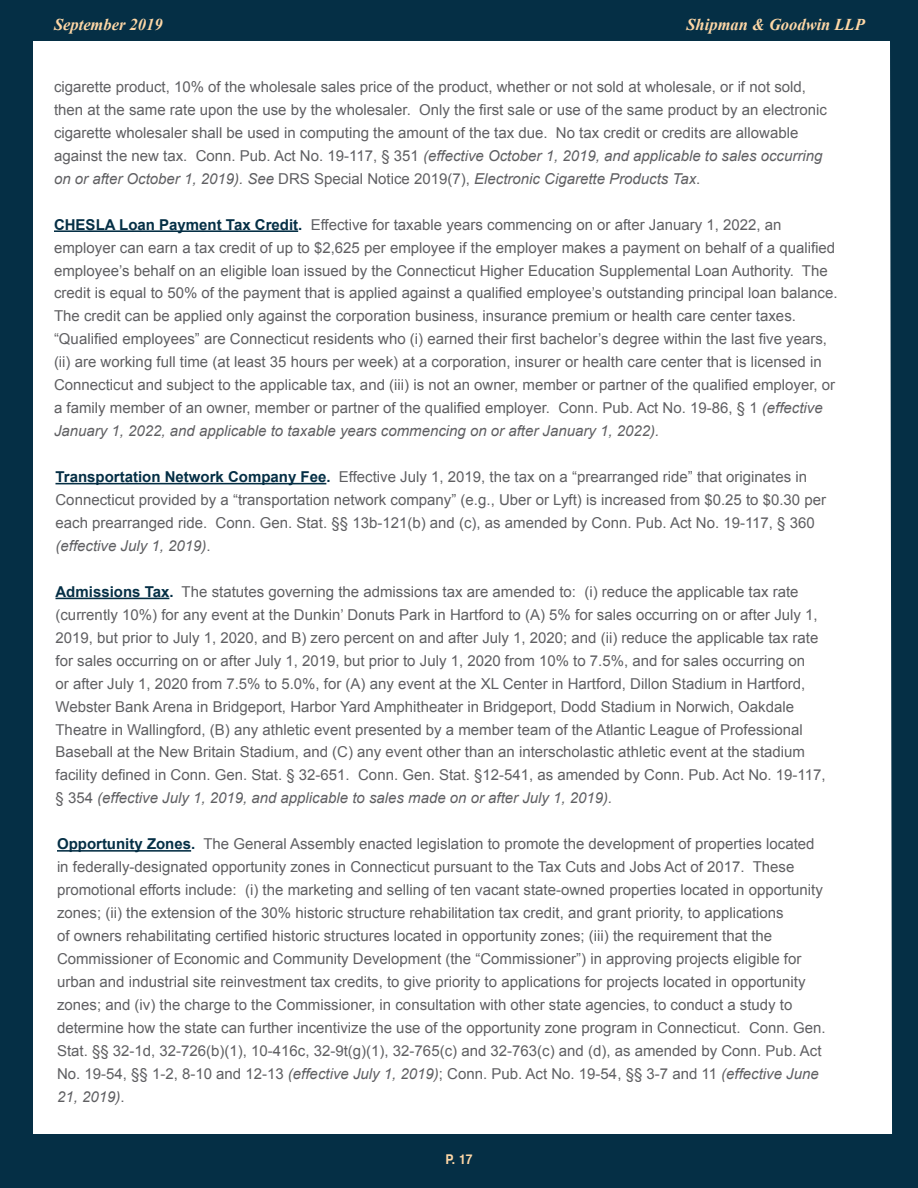
<style>
.page{position:relative;width:918px;height:1188px;background:#fff}
.page>*{position:absolute;margin:0;border:0;box-sizing:border-box;transform-origin:0 0}
.t1{font:italic 700 16.5px "Times New Roman";color:#fed7a6}
.t2{font:15px/23px "Arial";color:#5f5f62}
.t3{font:700 13.5px "Helvetica";color:#fed7a6;scale:.9 1}
.s1{font-style:italic}
.s2{font-weight:700;color:#052f45}
</style>
<div class="page">
<div style="left:0;top:0;width:33px;height:1188px;background:#052f45"></div>
<div style="left:0;top:1134px;width:918px;height:54px;background:#052f45"></div>
<hr style="left:54px;top:230px;width:244px;height:2px;background:#052f45">
<hr style="left:56px;top:483px;width:270px;height:1px;background:#052f45">
<hr style="left:56px;top:598px;width:113px;height:1px;background:#052f45">
<hr style="left:57px;top:850px;width:134px;height:2px;background:#052f45">
<svg style="left:890px;top:40px;width:28px;height:1094px;background:#345668"></svg>
<div style="left:0;top:0;width:918px;height:40px;background:#052f45"></div>
<p class="t1" style="left:54px;top:13px;width:110px">September 2019</p>
<p class="t1" style="left:686px;top:13px;width:180px">Shipman &amp; Goodwin LLP</p>
<p class="t2" style="left:54px;top:75px;width:774px">cigarette product, 10% of the wholesale sales price of the product, whether or not sold at wholesale, or if not sold, then at the same rate upon the use by the wholesaler. Only the first sale or use of the same product by an electronic cigarette wholesaler shall be used in computing the amount of the tax due. No tax credit or credits are allowable against the new tax. Conn. Pub. Act No. 19-117, § 351 <span class="s1">(effective October 1, 2019, and applicable to sales occurring on or after October 1, 2019). See</span> DRS Special Notice 2019(7), <span class="s1">Electronic Cigarette Products Tax</span>.</p>
<p class="t2" style="left:54px;top:213px;width:785px"><span class="s2">CHESLA Loan Payment Tax Credit.</span> Effective for taxable years commencing on or after January 1, 2022, an employer can earn a tax credit of up to $2,625 per employee if the employer makes a payment on behalf of a qualified employee’s behalf on an eligible loan issued by the Connecticut Higher Education Supplemental Loan Authority. The credit is equal to 50% of the payment that is applied against a qualified employee’s outstanding principal loan balance.<br>The credit can be applied only against the corporation business, insurance premium or health care center taxes. “Qualified employees” are Connecticut residents who (i) earned their first bachelor’s degree within the last five years, (ii) are working full time (at least 35 hours per week) at a corporation, insurer or health care center that is licensed in Connecticut and subject to the applicable tax, and (iii) is not an owner, member or partner of the qualified employer, or a family member of an owner, member or partner of the qualified employer. Conn. Pub. Act No. 19-86, § 1 <span class="s1">(effective January 1, 2022, and applicable to taxable years commencing on or after January 1, 2022).</span></p>
<p class="t2" style="left:56px;top:465px;width:772px"><span class="s2">Transportation Network Company Fee.</span> Effective July 1, 2019, the tax on a “prearranged ride” that originates in Connecticut provided by a “transportation network company” (e.g., Uber or Lyft) is increased from $0.25 to $0.30 per each prearranged ride. Conn. Gen. Stat. §§ 13b-121(b) and (c), as amended by Conn. Pub. Act No. 19-117, § 360 <span class="s1">(effective July 1, 2019)</span>.</p>
<p class="t2" style="left:56px;top:580px;width:772px"><span class="s2">Admissions Tax.</span> The statutes governing the admissions tax are amended to: (i) reduce the applicable tax rate (currently 10%) for any event at the Dunkin’ Donuts Park in Hartford to (A) 5% for sales occurring on or after July 1, 2019, but prior to July 1, 2020, and B) zero percent on and after July 1, 2020; and (ii) reduce the applicable tax rate for sales occurring on or after July 1, 2019, but prior to July 1, 2020 from 10% to 7.5%, and for sales occurring on<br>or after July 1, 2020 from 7.5% to 5.0%, for (A) any event at the XL Center in Hartford, Dillon Stadium in Hartford, Webster Bank Arena in Bridgeport, Harbor Yard Amphitheater in Bridgeport, Dodd Stadium in Norwich, Oakdale Theatre in Wallingford, (B) any athletic event presented by a member team of the Atlantic League of Professional Baseball at the New Britain Stadium, and (C) any event other than an interscholastic athletic event at the stadium facility defined in Conn. Gen. Stat. § 32-651. Conn. Gen. Stat. §12-541, as amended by Conn. Pub. Act No. 19-117, § 354 <span class="s1">(effective July 1, 2019, and applicable to sales made on or after July 1, 2019).</span></p>
<p class="t2" style="left:57px;top:833px;width:770px"><span class="s2">Opportunity Zones.</span> The General Assembly enacted legislation to promote the development of properties located in federally-designated opportunity zones in Connecticut pursuant to the Tax Cuts and Jobs Act of 2017. These promotional efforts include: (i) the marketing and selling of ten vacant state-owned properties located in opportunity zones; (ii) the extension of the 30% historic structure rehabilitation tax credit, and grant priority, to applications<br>of owners rehabilitating certified historic structures located in opportunity zones; (iii) the requirement that the Commissioner of Economic and Community Development (the “Commissioner”) in approving projects eligible for urban and industrial site reinvestment tax credits, to give priority to applications for projects located in opportunity zones; and (iv) the charge to the Commissioner, in consultation with other state agencies, to conduct a study to determine how the state can further incentivize the use of the opportunity zone program in Connecticut. Conn. Gen.<br>Stat. §§ 32-1d, 32-726(b)(1), 10-416c, 32-9t(g)(1), 32-765(c) and 32-763(c) and (d), as amended by Conn. Pub. Act No. 19-54, §§ 1-2, 8-10 and 12-13 <span class="s1">(effective July 1, 2019)</span>; Conn. Pub. Act No. 19-54, §§ 3-7 and 11 <span class="s1">(effective June 21, 2019)</span>.</p>
<p class="t3" style="left:445px;top:1148px;width:32px">P. 17</p>
<p class="t3" style="left:447px;top:1151px;width:32px">P.15</p>
</div>
